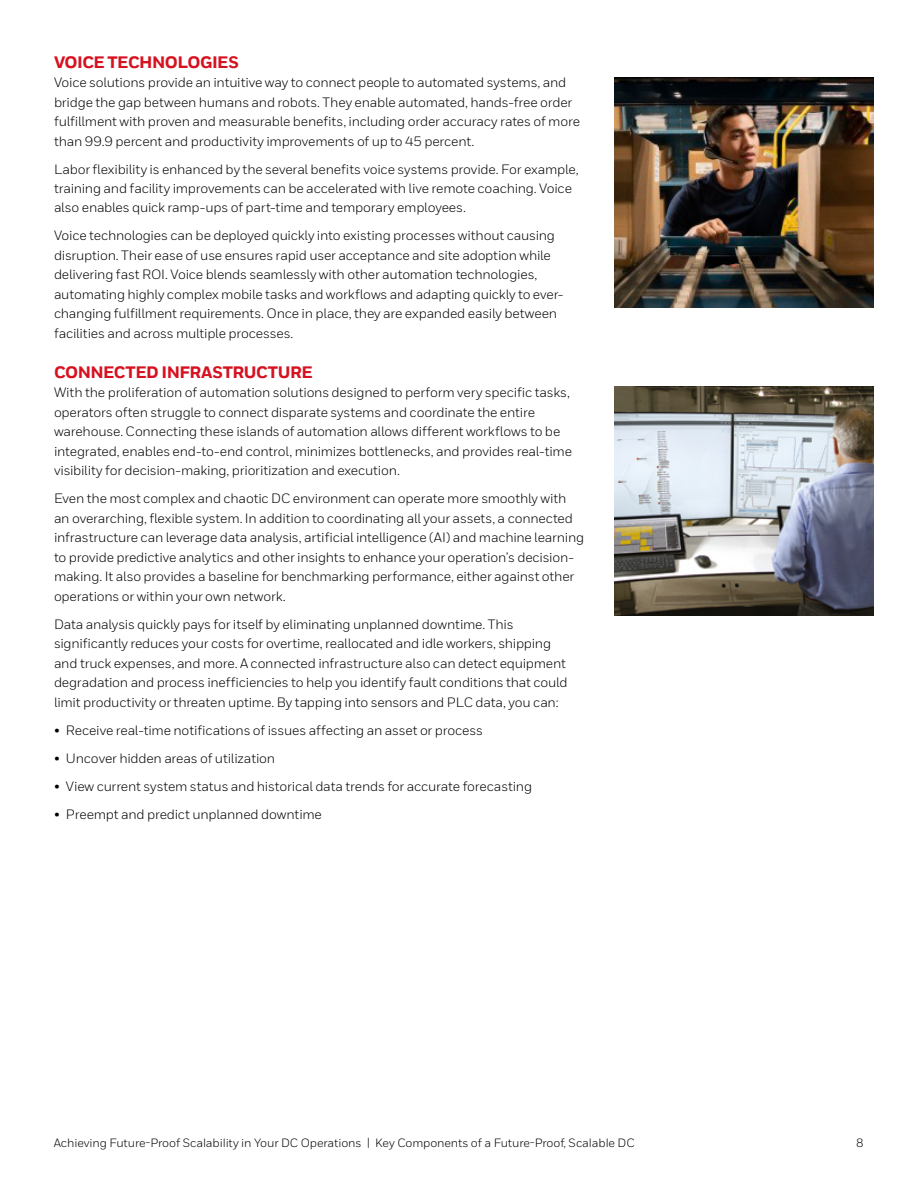
<style>
.page{position:relative;width:918px;height:1188px;background:#fff}
.page>*{position:absolute;margin:0;border:0;box-sizing:border-box;transform-origin:0 0}
.t1{font:800 16.5px "Honeywell Sans TT";letter-spacing:-.03em;color:#d61120}
.t2{font:13.5px/19.5px "Honeywell Sans TT";letter-spacing:-.015em;color:#000}
.t3{font:12px "Honeywell Sans";letter-spacing:-.01em;color:#000}
</style>
<div class="page">
<img style="left:615px;top:78px;width:258px;height:229px">
<img style="left:615px;top:386px;width:258px;height:230px">
<p class="t1" style="left:54px;top:52px;width:186px">VOICE TECHNOLOGIES</p>
<p class="t2" style="left:54px;top:73px;width:528px">Voice solutions provide an intuitive way to connect people to automated systems, and bridge the gap between humans and robots. They enable automated, hands-free order fulfillment with proven and measurable benefits, including order accuracy rates of more than 99.9 percent and productivity improvements of up to 45 percent.</p>
<p class="t2" style="left:54px;top:159px;width:526px">Labor flexibility is enhanced by the several benefits voice systems provide. For example, training and facility improvements can be accelerated with live remote coaching. Voice also enables quick ramp-ups of part-time and temporary employees.</p>
<p class="t2" style="left:54px;top:226px;width:511px">Voice technologies can be deployed quickly into existing processes without causing disruption. Their ease of use ensures rapid user acceptance and site adoption while delivering fast ROI. Voice blends seamlessly with other automation technologies, automating highly complex mobile tasks and workflows and adapting quickly to ever&shy;changing fulfillment requirements. Once in place, they are expanded easily between facilities and across multiple processes.</p>
<p class="t1" style="left:54px;top:362px;width:260px">CONNECTED INFRASTRUCTURE</p>
<p class="t2" style="left:54px;top:383px;width:520px">With the proliferation of automation solutions designed to perform very specific tasks, operators often struggle to connect disparate systems and coordinate the entire warehouse. Connecting these islands of automation allows different workflows to be integrated, enables end-to-end control, minimizes bottlenecks, and provides real-time visibility for decision-making, prioritization and execution.</p>
<p class="t2" style="left:54px;top:489px;width:532px">Even the most complex and chaotic DC environment can operate more smoothly with an overarching, flexible system. In addition to coordinating all your assets, a connected infrastructure can leverage data analysis, artificial intelligence (AI) and machine learning to provide predictive analytics and other insights to enhance your operation’s decision&shy;making. It also provides a baseline for benchmarking performance, either against other operations or within your own network.</p>
<p class="t2" style="left:54px;top:614px;width:515px">Data analysis quickly pays for itself by eliminating unplanned downtime. This significantly reduces your costs for overtime, reallocated and idle workers, shipping and truck expenses, and more. A connected infrastructure also can detect equipment degradation and process inefficiencies to help you identify fault conditions that could limit productivity or threaten uptime. By tapping into sensors and PLC data, you can:</p>
<p class="t2" style="left:54px;top:720px;width:431px">• Receive real-time notifications of issues affecting an asset or process</p>
<p class="t2" style="left:54px;top:748px;width:223px">• Uncover hidden areas of utilization</p>
<p class="t2" style="left:54px;top:776px;width:480px">• View current system status and historical data trends for accurate forecasting</p>
<p class="t2" style="left:54px;top:804px;width:269px">• Preempt and predict unplanned downtime</p>
<p class="t3" style="left:54px;top:1135px;width:583px">Achieving Future-Proof Scalability in Your DC Operations | Key Components of a Future-Proof, Scalable DC</p>
<p class="t3" style="left:856px;top:1135px;width:9px">8</p>
</div>
